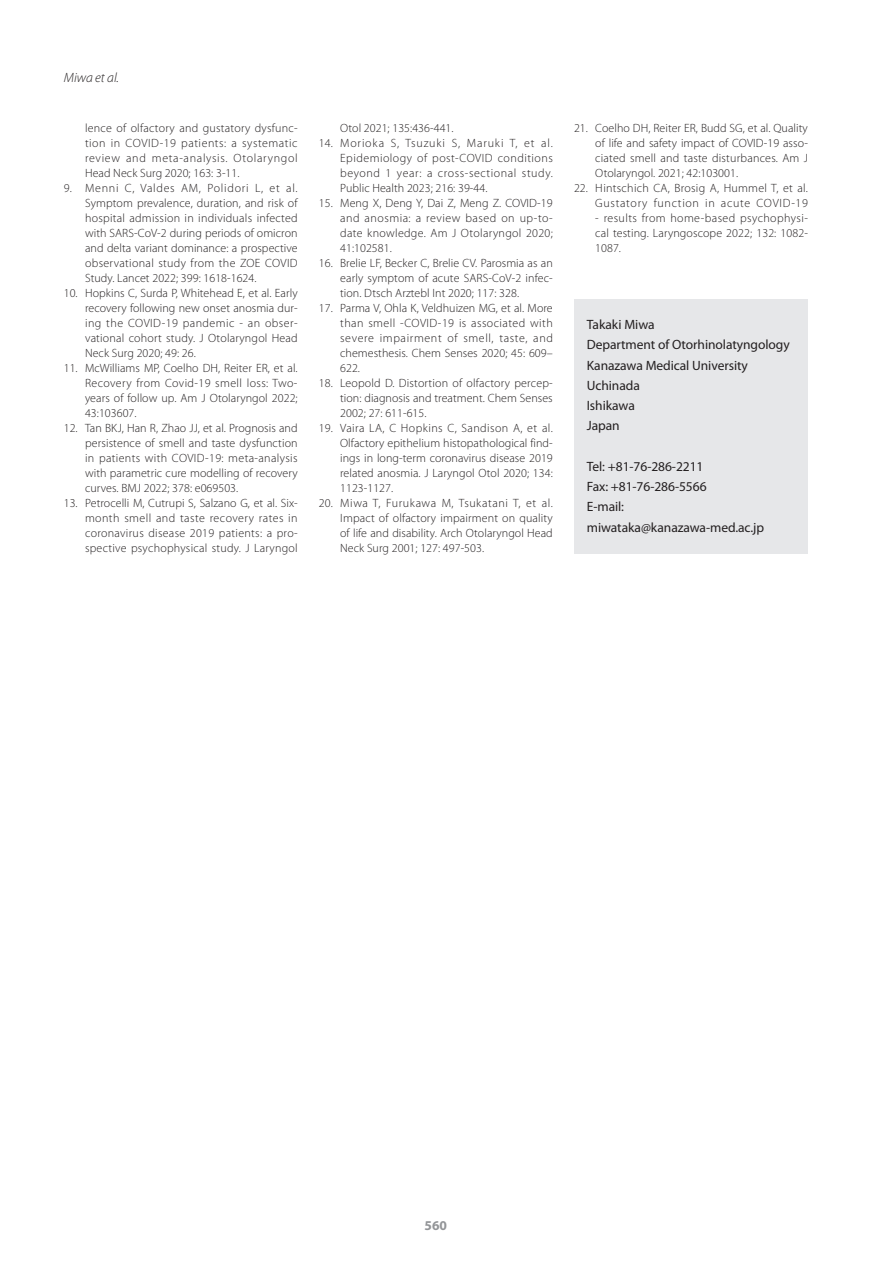
<style>
.page{position:relative;width:893px;height:1263px;background:#fff}
.page>*{position:absolute;margin:0;border:0;box-sizing:border-box;transform-origin:0 0}
.ADRES{font:13.5px "Myriad Pro";letter-spacing:-.005em;color:#231f20}
.t1{font:italic 300 13.5px "Myriad Pro";color:#231f20}
.t2{font:700 13.5px "Myriad Pro";color:#939598}
.t3{font:300 12px/15px "Myriad Pro";letter-spacing:.005em;color:#231f20;text-align:justify}
.t4{font:300 12px/15px "Myriad Pro";letter-spacing:.045em;color:#231f20;text-align:right}
</style>
<div class="page">
<div style="left:574px;top:299px;width:234px;height:254px;background:#e6e7e9"></div>
<p class="t1" style="left:64px;top:70px;width:57px">Miwa et al.</p>
<p class="t3" style="left:85px;top:120px;width:214px">lence of olfactory and gustatory dysfunc&shy;tion in COVID-19 patients: a systematic review and meta-analysis. Otolaryngol Head Neck Surg 2020; 163: 3-11.</p>
<p class="t3" style="left:85px;top:180px;width:214px;text-indent:-21px">9. Menni C, Valdes AM, Polidori L, et al.<br>Symptom prevalence, duration, and risk of hospital admission in individuals infected with SARS-CoV-2 during periods of omicron and delta variant dominance: a prospective observational study from the ZOE COVID Study. Lancet 2022; 399: 1618-1624.</p>
<p class="t3" style="left:85px;top:285px;width:214px;text-indent:-21px">10. Hopkins C, Surda P, Whitehead E, et al. Early recovery following new onset anosmia dur&shy;ing the COVID-19 pandemic - an obser&shy;vational cohort study. J Otolaryngol Head Neck Surg 2020; 49: 26.</p>
<p class="t3" style="left:85px;top:360px;width:214px;text-indent:-21px">11. McWilliams MP, Coelho DH, Reiter ER, et al.<br>Recovery from Covid-19 smell loss: Two&shy;years of follow up. Am J Otolaryngol 2022; 43:103607.</p>
<p class="t3" style="left:85px;top:420px;width:214px;text-indent:-21px">12. Tan BKJ, Han R, Zhao JJ, et al. Prognosis and persistence of smell and taste dysfunction in patients with COVID-19: meta-analysis with parametric cure modelling of recovery curves. BMJ 2022; 378: e069503.</p>
<p class="t3" style="left:85px;top:495px;width:214px;text-indent:-21px">13. Petrocelli M, Cutrupi S, Salzano G, et al. Six&shy;month smell and taste recovery rates in coronavirus disease 2019 patients: a pro&shy;spective psychophysical study. J Laryngol</p>
<p class="t3" style="left:340px;top:120px;width:115px">Otol 2021; 135:436-441.</p>
<p class="t3" style="left:340px;top:135px;width:214px;text-indent:-21px">14. Morioka S, Tsuzuki S, Maruki T, et al.<br>Epidemiology of post-COVID conditions beyond 1 year: a cross-sectional study.<br>Public Health 2023; 216: 39-44.</p>
<p class="t3" style="left:340px;top:195px;width:214px;text-indent:-21px">15. Meng X, Deng Y, Dai Z, Meng Z. COVID-19 and anosmia: a review based on up-to&shy;date knowledge. Am J Otolaryngol 2020; 41:102581.</p>
<p class="t3" style="left:340px;top:255px;width:214px;text-indent:-21px">16. Brelie LF, Becker C, Brelie CV. Parosmia as an early symptom of acute SARS-CoV-2 infec&shy;tion. Dtsch Arztebl Int 2020; 117: 328.</p>
<p class="t3" style="left:340px;top:300px;width:214px;text-indent:-21px">17. Parma V, Ohla K, Veldhuizen MG, et al. More than smell -COVID-19 is associated with severe impairment of smell, taste, and chemesthesis. Chem Senses 2020; 45: 609– 622.</p>
<p class="t3" style="left:340px;top:375px;width:214px;text-indent:-21px">18. Leopold D. Distortion of olfactory percep&shy;tion: diagnosis and treatment. Chem Senses 2002; 27: 611-615.</p>
<p class="t3" style="left:340px;top:420px;width:214px;text-indent:-21px">19. Vaira LA, C Hopkins C, Sandison A, et al.<br>Olfactory epithelium histopathological find&shy;ings in long-term coronavirus disease 2019 related anosmia. J Laryngol Otol 2020; 134:<br>1123-1127.</p>
<p class="t3" style="left:340px;top:495px;width:214px;text-indent:-21px">20. Miwa T, Furukawa M, Tsukatani T, et al.<br>Impact of olfactory impairment on quality of life and disability. Arch Otolaryngol Head Neck Surg 2001; 127: 497-503.</p>
<p class="t3" style="left:595px;top:120px;width:214px;text-indent:-21px">21. Coelho DH, Reiter ER, Budd SG, et al. Quality of life and safety impact of COVID-19 asso&shy;ciated smell and taste disturbances. Am J Otolaryngol. 2021; 42:103001.</p>
<p class="t4" style="left:574px;top:180px;width:235px">22. Hintschich CA, Brosig A, Hummel T, et al.<br>Gustatory function in acute COVID-19</p>
<p class="t3" style="left:595px;top:210px;width:214px">- results from home-based psychophysi&shy;cal testing. Laryngoscope 2022; 132: 1082- 1087.</p>
<p class="ADRES" style="left:587px;top:317px;width:69px">Takaki Miwa</p>
<p class="ADRES" style="left:587px;top:337px;width:204px">Department of Otorhinolatyngology</p>
<p class="ADRES" style="left:587px;top:358px;width:163px">Kanazawa Medical University</p>
<p class="ADRES" style="left:587px;top:378px;width:55px">Uchinada</p>
<p class="ADRES" style="left:587px;top:398px;width:50px">Ishikawa</p>
<p class="ADRES" style="left:587px;top:418px;width:34px">Japan</p>
<p class="ADRES" style="left:587px;top:459px;width:118px">Tel: +81-76-286-2211</p>
<p class="ADRES" style="left:587px;top:479px;width:121px">Fax: +81-76-286-5566</p>
<p class="ADRES" style="left:587px;top:499px;width:39px">E-mail:</p>
<p class="ADRES" style="left:587px;top:520px;width:179px">miwataka@kanazawa-med.ac.jp</p>
<p class="t2" style="left:425px;top:1218px;width:24px">560</p>
</div>
